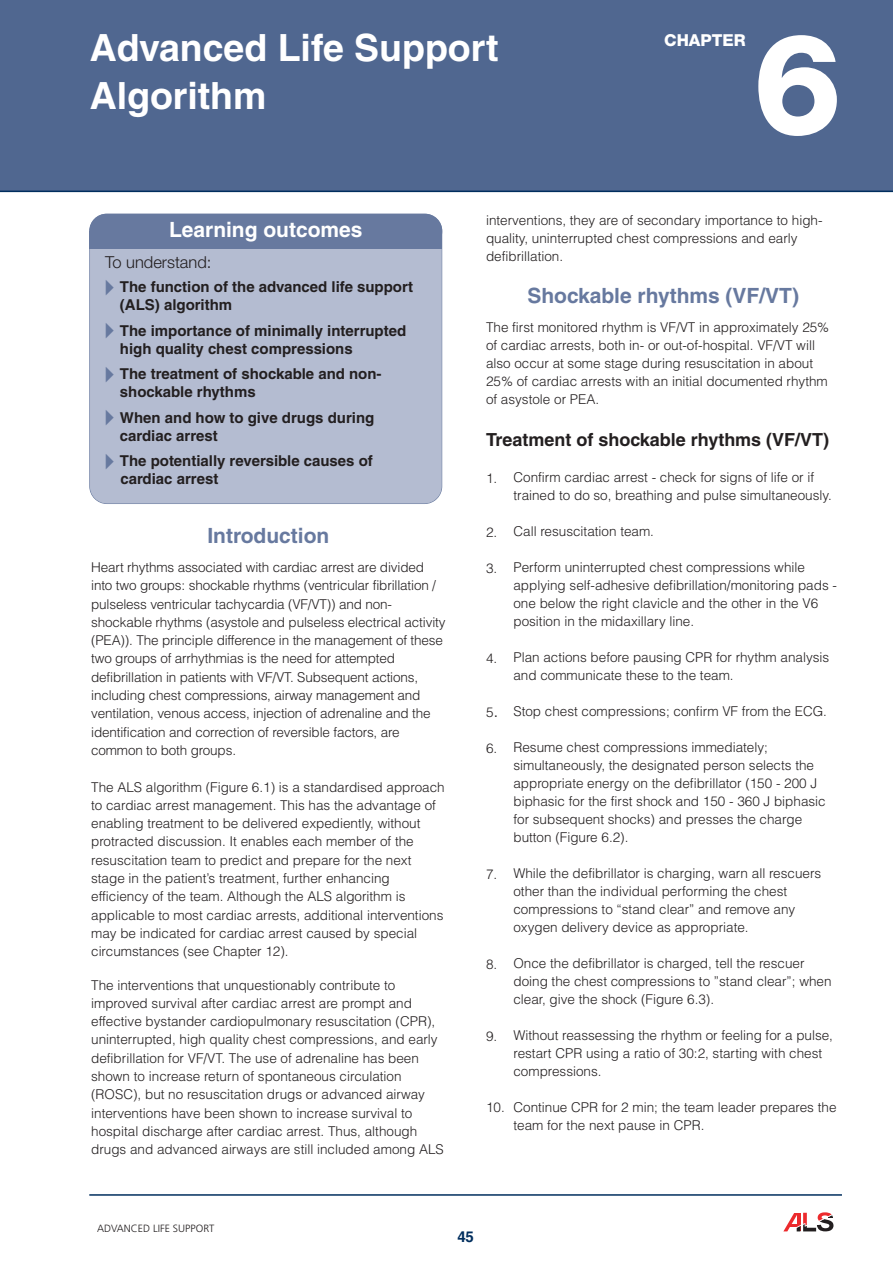
<style>
.page{position:relative;width:893px;height:1263px;background:#fff}
.page>*{position:absolute;margin:0;border:0;box-sizing:border-box;transform-origin:0 0}
.t1{font:800 141px "Helvetica Neue";color:#fff}
.t2{font:700 37.5px/48px "Helvetica";color:#fff}
.t3{font:700 21px "Helvetica";color:#67799f}
.t4{font:700 21px "Helvetica";color:#fff}
.t5{font:700 18px "Helvetica";color:#231f20}
.t6{font:300 16.5px "Helvetica Neue";color:#231f20}
.t7{font:800 16.5px "Helvetica Neue";color:#fff}
.t8{font:700 15px/18px "Helvetica";color:#231f20}
.t9{font:700 15px "Helvetica";color:#002e5e}
.t10{font:300 13.5px/18.3px "Helvetica";color:#231f20}
.t11{font:300 10.5px "Frutiger";color:#231f20}
.s1{font-family:"European Pi Three";font-weight:400;font-size:18px;color:#67799f}
.s2{font-size:18px}
</style>
<div class="page">
<svg style="left:783px;top:1212px;width:50px;height:19px"></svg>
<hr style="left:89px;top:1194px;width:753px;height:2px;background:#002e5e">
<div style="left:90px;top:214px;width:351px;height:289px;background:#b4bcd1;border-radius:17px"></div>
<div style="left:89px;top:214px;width:353px;height:290px;border:2px solid #67799f;border-radius:18px"></div>
<div style="left:89px;top:231px;width:353px;height:17px;background:#67799f"></div>
<div style="left:89px;top:214px;width:353px;height:34px;background:#67799f;border-radius:17px"></div>
<div style="left:0;top:0;width:893px;height:191px;background:#506790"></div>
<hr style="left:0;top:191px;width:893px;height:1px;background:#002e5e">
<h2 class="t2" style="left:90px;top:27px;width:410px">Advanced Life Support<br>Algorithm</h2>
<h1 class="t1" style="left:753px;top:34px;width:90px">6</h1>
<p class="t7" style="left:664px;top:34px;width:83px">CHAPTER</p>
<h3 class="t4" style="left:169px;top:222px;width:195px">Learning outcomes</h3>
<p class="t6" style="left:105px;top:252px;width:108px">To understand:</p>
<p class="t8" style="left:120px;top:279px;width:295px;text-indent:-15px"><span class="s1">-</span> The function of the advanced life support (ALS) algorithm</p>
<p class="t8" style="left:120px;top:323px;width:288px;text-indent:-15px"><span class="s1">-</span> The importance of minimally interrupted high quality chest compressions</p>
<p class="t8" style="left:120px;top:366px;width:263px;text-indent:-15px"><span class="s1">-</span> The treatment of shockable and non&shy;shockable rhythms</p>
<p class="t8" style="left:120px;top:410px;width:256px;text-indent:-15px"><span class="s1">-</span> When and how to give drugs during cardiac arrest</p>
<p class="t8" style="left:120px;top:453px;width:254px;text-indent:-15px"><span class="s1">-</span> The potentially reversible causes of cardiac arrest</p>
<h3 class="t3" style="left:207px;top:528px;width:123px">Introduction</h3>
<p class="t10" style="left:91px;top:558px;width:356px">Heart rhythms associated with cardiac arrest are divided into two groups: shockable rhythms (ventricular fibrillation / pulseless ventricular tachycardia (VF/VT)) and non&shy;shockable rhythms (asystole and pulseless electrical activity (PEA)). The principle difference in the management of these two groups of arrhythmias is the need for attempted defibrillation in patients with VF/VT. Subsequent actions, including chest compressions, airway management and ventilation, venous access, injection of adrenaline and the identification and correction of reversible factors, are common to both groups.</p>
<p class="t10" style="left:91px;top:778px;width:355px">The ALS algorithm (Figure 6.1) is a standardised approach to cardiac arrest management. This has the advantage of enabling treatment to be delivered expediently, without protracted discussion. It enables each member of the resuscitation team to predict and prepare for the next stage in the patient’s treatment, further enhancing efficiency of the team. Although the ALS algorithm is applicable to most cardiac arrests, additional interventions may be indicated for cardiac arrest caused by special circumstances (see Chapter 12).</p>
<p class="t10" style="left:91px;top:976px;width:354px">The interventions that unquestionably contribute to improved survival after cardiac arrest are prompt and effective bystander cardiopulmonary resuscitation (CPR), uninterrupted, high quality chest compressions, and early defibrillation for VF/VT. The use of adrenaline has been shown to increase return of spontaneous circulation (ROSC), but no resuscitation drugs or advanced airway interventions have been shown to increase survival to hospital discharge after cardiac arrest. Thus, although drugs and advanced airways are still included among ALS</p>
<p class="t10" style="left:486px;top:211px;width:338px">interventions, they are of secondary importance to high&shy;quality, uninterrupted chest compressions and early defibrillation.</p>
<h3 class="t3" style="left:527px;top:288px;width:273px">Shockable rhythms (VF/VT)</h3>
<p class="t10" style="left:486px;top:318px;width:345px">The first monitored rhythm is VF/VT in approximately 25% of cardiac arrests, both in- or out-of-hospital. VF/VT will also occur at some stage during resuscitation in about 25% of cardiac arrests with an initial documented rhythm of asystole or PEA.</p>
<h3 class="t5" style="left:486px;top:433px;width:345px">Treatment of shockable rhythms (VF/VT)</h3>
<p class="t10" style="left:513px;top:468px;width:320px;text-indent:-27px">1. Confirm cardiac arrest - check for signs of life or if trained to do so, breathing and pulse simultaneously.</p>
<p class="t10" style="left:486px;top:522px;width:170px">2. Call resuscitation team.</p>
<p class="t10" style="left:513px;top:558px;width:325px;text-indent:-27px">3. Perform uninterrupted chest compressions while applying self-adhesive defibrillation/monitoring pads - one below the right clavicle and the other in the V6 position in the midaxillary line.</p>
<p class="t10" style="left:513px;top:648px;width:317px;text-indent:-27px">4. Plan actions before pausing CPR for rhythm analysis and communicate these to the team.</p>
<p class="t10" style="left:486px;top:702px;width:342px">5<span class="s2">.</span> Stop chest compressions; confirm VF from the ECG.</p>
<p class="t10" style="left:513px;top:738px;width:314px;text-indent:-27px">6. Resume chest compressions immediately; simultaneously, the designated person selects the appropriate energy on the defibrillator (150 - 200 J biphasic for the first shock and 150 - 360 J biphasic for subsequent shocks) and presses the charge button (Figure 6.2).</p>
<p class="t10" style="left:513px;top:864px;width:309px;text-indent:-27px">7. While the defibrillator is charging, warn all rescuers other than the individual performing the chest compressions to “stand clear” and remove any oxygen delivery device as appropriate.</p>
<p class="t10" style="left:513px;top:954px;width:320px;text-indent:-27px">8. Once the defibrillator is charged, tell the rescuer doing the chest compressions to ”stand clear”; when clear, give the shock (Figure 6.3).</p>
<p class="t10" style="left:513px;top:1026px;width:321px;text-indent:-27px">9. Without reassessing the rhythm or feeling for a pulse, restart CPR using a ratio of 30:2, starting with chest compressions.</p>
<p class="t10" style="left:513px;top:1098px;width:325px;text-indent:-27px">10. Continue CPR for 2 min; the team leader prepares the team for the next pause in CPR.</p>
<p class="t11" style="left:97px;top:1224px;width:119px">ADVANCED LIFE SUPPORT</p>
<p class="t9" style="left:457px;top:1231px;width:18px">45</p>
</div>
